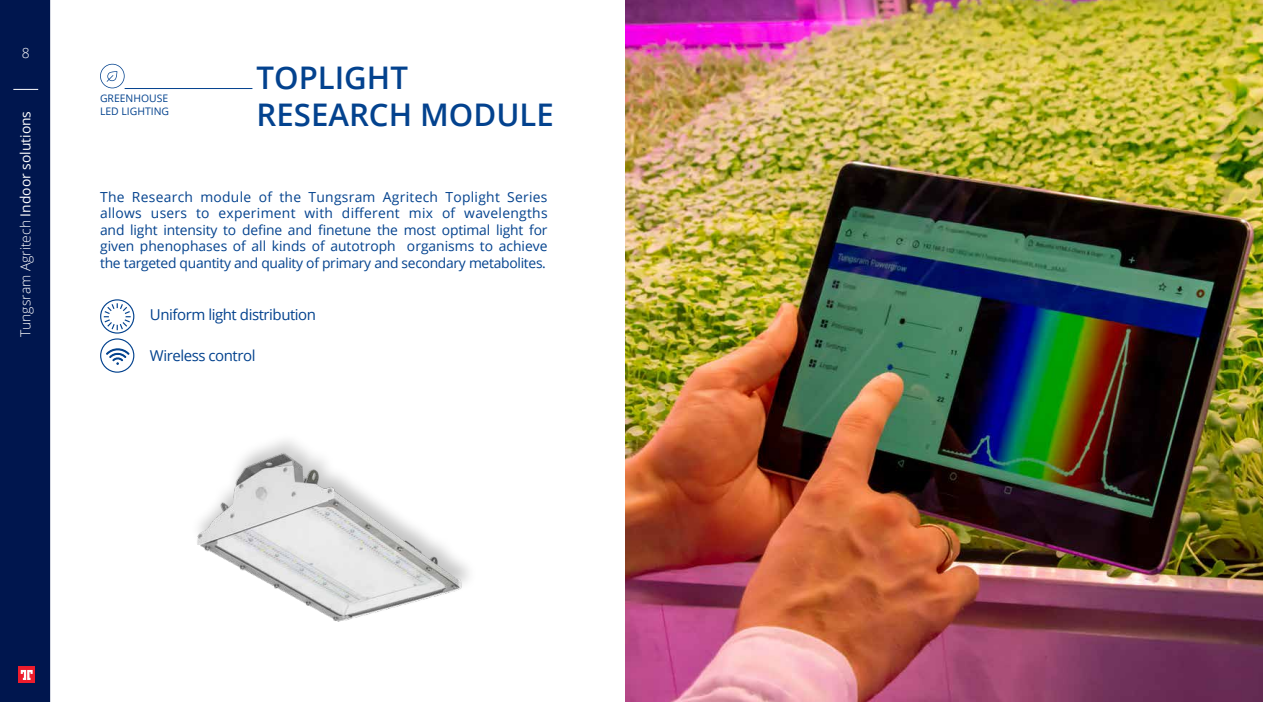
<style>
.page{position:relative;width:1263px;height:702px;background:#fff}
.page>*{position:absolute;margin:0;border:0;box-sizing:border-box;transform-origin:0 0}
.t1{font:600 31.2px/37.3px "Open Sans";color:#03428e}
.t2{font:15px "Open Sans";letter-spacing:-.03em;color:#03428e}
.t3{font:13.8px/16.6px "Open Sans";letter-spacing:-.02em;color:#03428e;text-align:justify}
.t4{font:300 13.8px "Open Sans";color:#fff}
.t5{font:10.35px/12.5px "Open Sans";color:#03428e}
.s1{font-weight:400}
</style>
<div class="page">
<div style="left:0;top:0;width:51px;height:702px;background:#00164e"></div>
<svg style="left:13px;top:89px;width:25px;height:1px"></svg>
<hr style="left:50px;top:0;width:2px;height:702px;background:#fff">
<div style="left:19px;top:666px;width:16px;height:17px;background:#ed1c2c"></div>
<svg style="left:21px;top:670px;width:12px;height:10px"></svg>
<img style="left:625px;top:0;width:638px;height:702px">
<hr style="left:125px;top:88px;width:127px;height:1px;background:#03428e">
<svg style="left:100px;top:64px;width:25px;height:24px"></svg>
<div style="left:100px;top:299px;width:34px;height:34px;border:1px solid #03428e;border-radius:50%"></div>
<svg style="left:103px;top:303px;width:28px;height:28px"></svg>
<div style="left:110px;top:309px;width:14px;height:14px;background:#fff;border-radius:50%"></div>
<div style="left:109px;top:308px;width:17px;height:17px;border:2px solid #fff;border-radius:50%"></div>
<div style="left:100px;top:338px;width:34px;height:34px;border:1px solid #03428e;border-radius:50%"></div>
<svg style="left:106px;top:348px;width:23px;height:16px"></svg>
<img style="left:197px;top:449px;width:272px;height:173px">
<p class="t4" style="left:22px;top:43px;width:9px">8</p>
<p class="t4" style="left:16px;top:337px;width:228px;rotate:-90deg">Tungsram Agritech <span class="s1">Indoor solutions</span></p>
<p class="t5" style="left:100px;top:92px;width:70px">GREENHOUSE<br>LED LIGHTING</p>
<h1 class="t1" style="left:257px;top:58px;width:299px">TOPLIGHT<br>RESEARCH MODULE</h1>
<p class="t3" style="left:100px;top:188px;width:449px">The Research module of the Tungsram Agritech Toplight Series allows users to experiment with different mix of wavelengths and light intensity to define and finetune the most optimal light for given phenophases of all kinds of autotroph organisms to achieve the targeted quantity and quality of primary and secondary metabolites.</p>
<p class="t2" style="left:150px;top:304px;width:168px">Uniform light distribution</p>
<p class="t2" style="left:150px;top:345px;width:107px">Wireless control</p>
</div>
